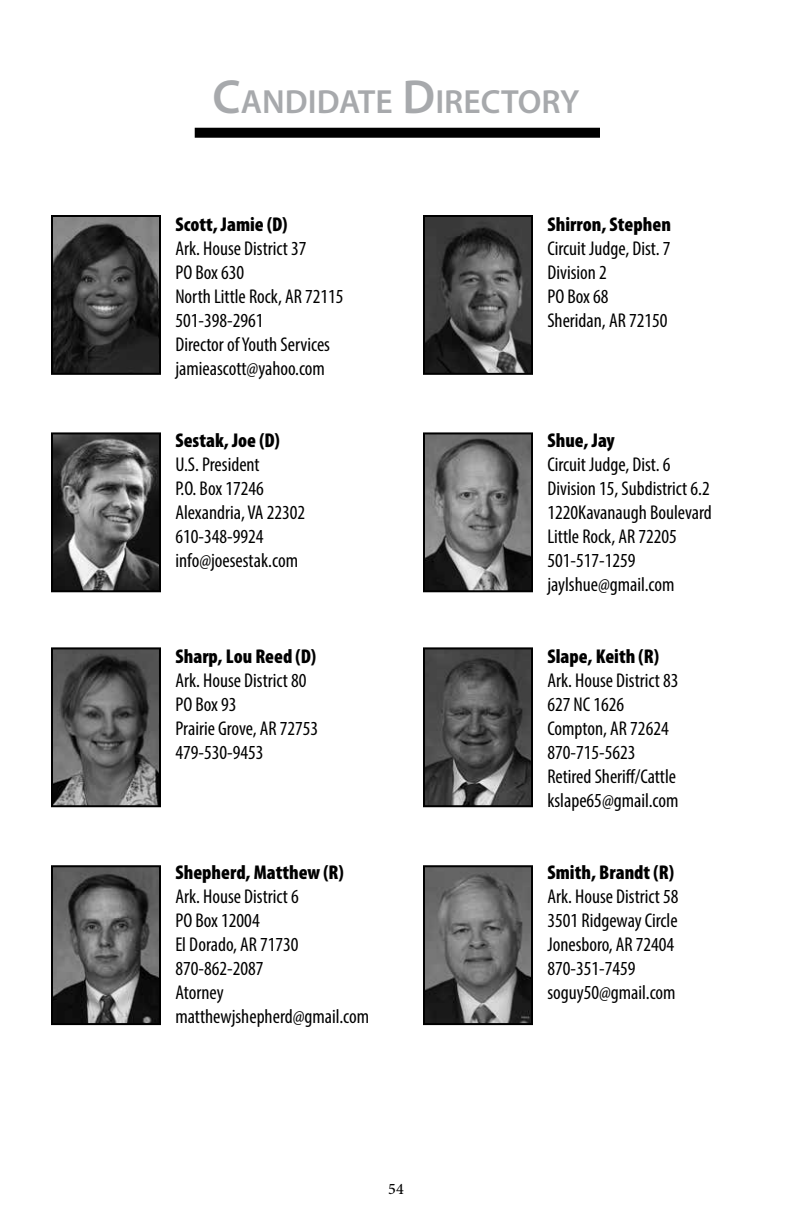
<style>
.page{position:relative;width:792px;height:1224px;background:#fff}
.page>*{position:absolute;margin:0;border:0;box-sizing:border-box;transform-origin:0 0}
.t1{font:600 33.6px "Myriad Pro";color:#a7a9ac}
.t2{font:condensed 20px/24px "Myriad Pro";color:#000}
.t3{font:900 condensed 20px "Myriad Pro";color:#000}
.t4{font:500 16px "Minion Pro";color:#000}
.s1{font-size:48px}
</style>
<div class="page">
<div style="left:195px;top:128px;width:405px;height:10px;background:#000"></div>
<img style="left:54px;top:218px;width:104px;height:154px">
<div style="left:51px;top:215px;width:110px;height:160px;border:2px solid #000"></div>
<img style="left:54px;top:435px;width:104px;height:154px">
<div style="left:51px;top:432px;width:110px;height:160px;border:2px solid #000"></div>
<img style="left:426px;top:868px;width:104px;height:154px">
<div style="left:423px;top:865px;width:110px;height:160px;border:2px solid #000"></div>
<img style="left:54px;top:650px;width:104px;height:154px">
<div style="left:51px;top:647px;width:110px;height:160px;border:2px solid #000"></div>
<img style="left:54px;top:868px;width:104px;height:154px">
<div style="left:51px;top:865px;width:110px;height:160px;border:2px solid #000"></div>
<img style="left:426px;top:218px;width:104px;height:154px">
<div style="left:423px;top:215px;width:110px;height:160px;border:2px solid #000"></div>
<img style="left:426px;top:435px;width:104px;height:154px">
<div style="left:423px;top:432px;width:110px;height:160px;border:2px solid #000"></div>
<img style="left:426px;top:650px;width:104px;height:154px">
<div style="left:423px;top:647px;width:110px;height:160px;border:2px solid #000"></div>
<h1 class="t1" style="left:213px;top:80px;width:368px"><span class="s1">C</span>ANDIDATE <span class="s1">D</span>IRECTORY</h1>
<p class="t3" style="left:175px;top:213px;width:113px">Scott, Jamie (D)</p>
<p class="t2" style="left:175px;top:236px;width:170px">Ark. House District 37<br>PO Box 630<br>North Little Rock, AR 72115<br>501-398-2961<br>Director of Youth Services jamieascott@yahoo.com</p>
<p class="t3" style="left:175px;top:429px;width:106px">Sestak, Joe (D)</p>
<p class="t2" style="left:175px;top:452px;width:131px">U.S. President<br>P.O. Box 17246<br>Alexandria, VA 22302<br>610-348-9924 info@joesestak.com</p>
<p class="t3" style="left:175px;top:645px;width:142px">Sharp, Lou Reed (D)</p>
<p class="t2" style="left:175px;top:668px;width:144px">Ark. House District 80<br>PO Box 93<br>Prairie Grove, AR 72753<br>479-530-9453</p>
<p class="t3" style="left:175px;top:861px;width:170px">Shepherd, Matthew (R)</p>
<p class="t2" style="left:175px;top:884px;width:195px">Ark. House District 6<br>PO Box 12004<br>El Dorado, AR 71730<br>870-862-2087<br>Atorney matthewjshepherd@gmail.com</p>
<p class="t4" style="left:388px;top:1178px;width:17px">54</p>
<p class="t3" style="left:547px;top:213px;width:125px">Shirron, Stephen</p>
<p class="t2" style="left:547px;top:236px;width:125px">Circuit Judge, Dist. 7<br>Division 2<br>PO Box 68<br>Sheridan, AR 72150</p>
<p class="t3" style="left:547px;top:429px;width:69px">Shue, Jay</p>
<p class="t2" style="left:547px;top:452px;width:166px">Circuit Judge, Dist. 6<br>Division 15, Subdistrict 6.2<br>1220Kavanaugh Boulevard<br>Little Rock, AR 72205<br>501-517-1259 jaylshue@gmail.com</p>
<p class="t3" style="left:547px;top:645px;width:113px">Slape, Keith (R)</p>
<p class="t2" style="left:547px;top:668px;width:133px">Ark. House District 83<br>627 NC 1626<br>Compton, AR 72624<br>870-715-5623<br>Retired Sheriff/Cattle kslape65@gmail.com</p>
<p class="t3" style="left:547px;top:861px;width:128px">Smith, Brandt (R)</p>
<p class="t2" style="left:547px;top:884px;width:133px">Ark. House District 58<br>3501 Ridgeway Circle<br>Jonesboro, AR 72404<br>870-351-7459 soguy50@gmail.com</p>
</div>
